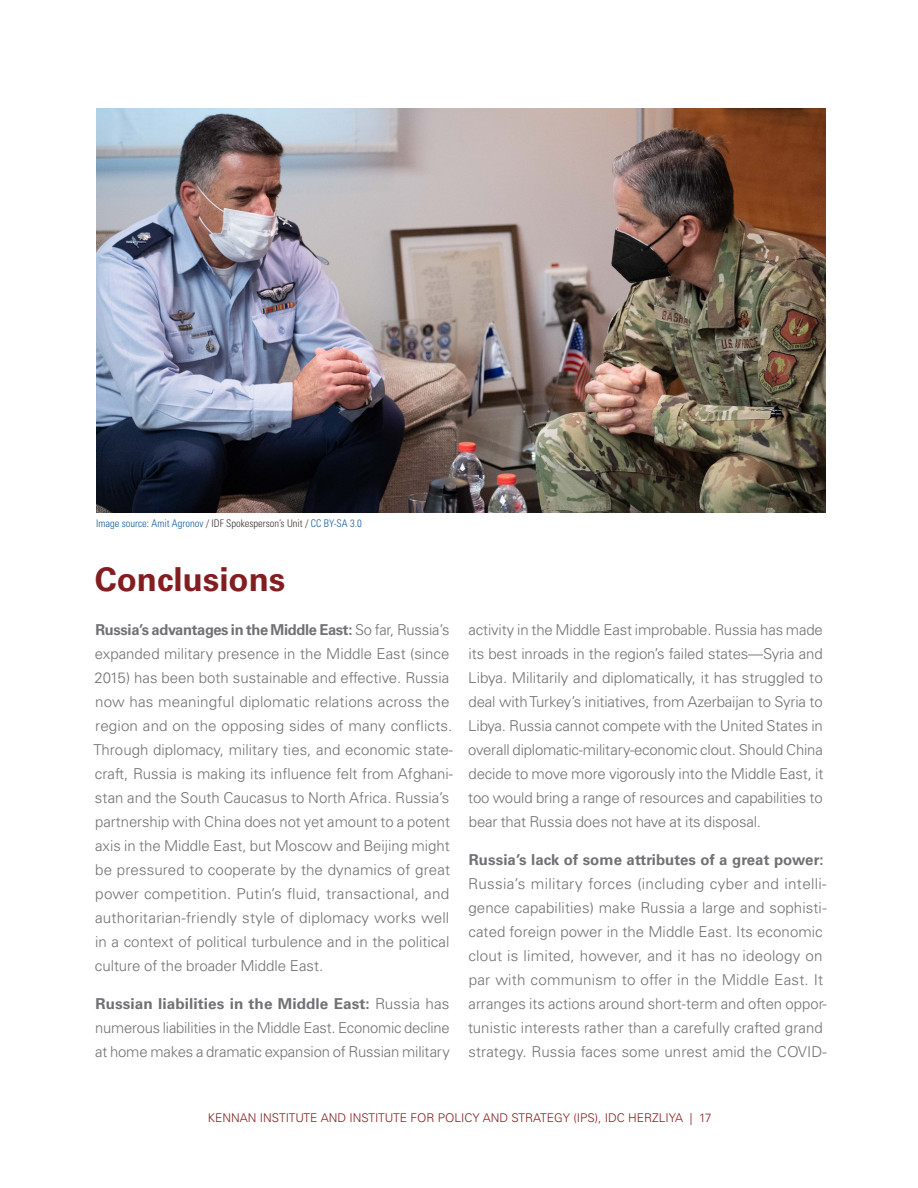
<style>
.page{position:relative;width:918px;height:1188px;background:#fff}
.page>*{position:absolute;margin:0;border:0;box-sizing:border-box;transform-origin:0 0}
.t1{font:700 33px "Univers LT Std";color:#841d1f}
.body_2_JUSTIFIED{font:300 15px/24px "Univers LT Std";letter-spacing:.005em;color:#717074}
.t2{font:300 12px "Univers LT Std";color:#841d1f}
.BODY{font:300 condensed 10.5px "Univers LT Std";color:#175d9e}
.s1{color:#3d3835}
.s2{font-weight:700}
</style>
<div class="page">
<img style="left:96px;top:108px;width:729px;height:405px">
<p class="BODY" style="left:96px;top:517px;width:267px">Image source<span class="s1">:</span> Amit Agronov <span class="s1">/ IDF Spokesperson’s Unit /</span> CC BY-SA 3.0</p>
<p class="t1" style="left:95px;top:560px;width:192px">Conclusions</p>
<p class="body_2_JUSTIFIED" style="left:93px;top:618px;width:361px"><span class="s2">Russia’s advantages in the Middle East:</span> So far, Russia’s expanded military presence in the Middle East (since 2015) has been both sustainable and effective. Russia now has meaningful diplomatic relations across the region and on the opposing sides of many conflicts.<br>Through diplomacy, military ties, and economic state&shy;craft, Russia is making its influence felt from Afghani&shy;stan and the South Caucasus to North Africa. Russia’s partnership with China does not yet amount to a potent axis in the Middle East, but Moscow and Beijing might be pressured to cooperate by the dynamics of great power competition. Putin’s fluid, transactional, and authoritarian-friendly style of diplomacy works well in a context of political turbulence and in the political culture of the broader Middle East.</p>
<p class="body_2_JUSTIFIED" style="left:95px;top:991px;width:356px;text-align:justify"><span class="s2">Russian liabilities in the Middle East:</span> Russia has numerous liabilities in the Middle East. Economic decline at home makes a dramatic expansion of Russian military</p>
<p class="body_2_JUSTIFIED" style="left:468px;top:618px;width:357px;text-align:justify">activity in the Middle East improbable. Russia has made its best inroads in the region’s failed states—Syria and Libya. Militarily and diplomatically, it has struggled to deal with Turkey’s initiatives, from Azerbaijan to Syria to Libya. Russia cannot compete with the United States in overall diplomatic-military-economic clout. Should China decide to move more vigorously into the Middle East, it too would bring a range of resources and capabilities to bear that Russia does not have at its disposal.</p>
<p class="body_2_JUSTIFIED" style="left:468px;top:847px;width:360px"><span class="s2">Russia’s lack of some attributes of a great power:<br></span>Russia’s military forces (including cyber and intelli&shy;gence capabilities) make Russia a large and sophisti&shy;cated foreign power in the Middle East. Its economic clout is limited, however, and it has no ideology on par with communism to offer in the Middle East. It arranges its actions around short-term and often oppor&shy;tunistic interests rather than a carefully crafted grand strategy. Russia faces some unrest amid the COVID-</p>
<p class="t2" style="left:208px;top:1111px;width:505px">KENNAN INSTITUTE AND INSTITUTE FOR POLICY AND STRATEGY (IPS), IDC HERZLIYA | 17</p>
</div>
